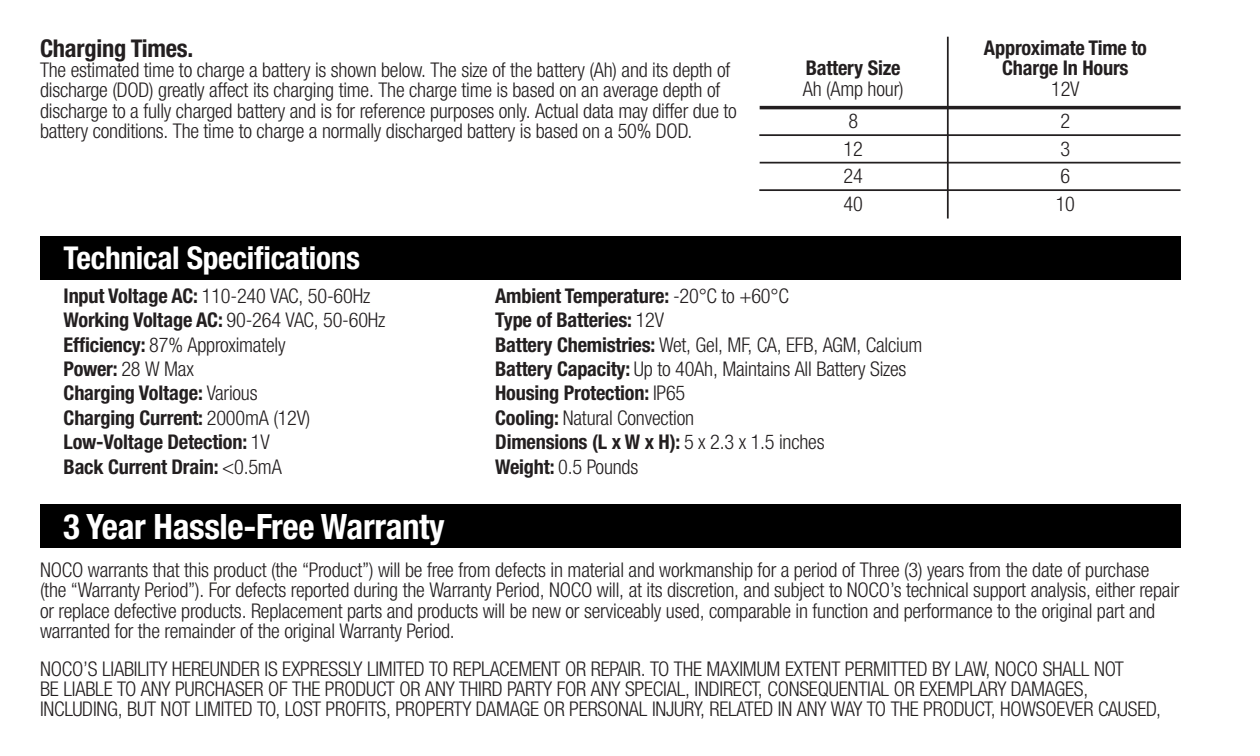
<style>
.page{position:relative;width:1260px;height:756px;background:#fff}
.page>*{position:absolute;margin:0;border:0;box-sizing:border-box;transform-origin:0 0}
.t1{font:700 condensed 35px "Helvetica Neue LTW1 G";letter-spacing:-.01em;color:#fff}
.t2{font:700 condensed 31.5px "Helvetica Neue LTW1 G";letter-spacing:-.01em;color:#fff}
.t3{font:700 condensed 24.5px "Helvetica Neue LTW1 G";letter-spacing:-.01em;color:#231f20}
.HN_Front_Page{font:300 condensed 20.3px/20.3px "Helvetica Neue LTW1 G";letter-spacing:-.01em;color:#231f20}
.t4{font:700 condensed 20.3px/20.3px "Helvetica Neue LTW1 G";letter-spacing:-.01em;color:#231f20;text-align:center}
.s1{font-weight:700}
.s2{font-weight:300}
</style>
<div class="page">
<div style="left:40px;top:237px;width:1141px;height:43px;background:#000"></div>
<hr style="left:760px;top:106px;width:421px;height:3px;background:#231f20">
<hr style="left:759px;top:134px;width:422px;height:2px;background:#231f20">
<hr style="left:759px;top:189px;width:422px;height:2px;background:#231f20">
<hr style="left:760px;top:162px;width:421px;height:2px;background:#231f20">
<hr style="left:947px;top:37px;width:2px;height:182px;background:#231f20">
<div style="left:40px;top:505px;width:1141px;height:43px;background:#000"></div>
<p class="t3" style="left:40px;top:33px;width:155px">Charging Times.</p>
<p class="HN_Front_Page" style="left:40px;top:60px;width:698px">The estimated time to charge a battery is shown below. The size of the battery (Ah) and its depth of discharge (DOD) greatly affect its charging time. The charge time is based on an average depth of discharge to a fully charged battery and is for reference purposes only. Actual data may differ due to battery conditions. The time to charge a normally discharged battery is based on a 50% DOD.</p>
<p class="t2" style="left:64px;top:239px;width:298px">Technical Specifications</p>
<p class="t4" style="left:806px;top:58px;width:96px">Battery Size</p>
<p class="t4" style="left:984px;top:38px;width:165px">Approximate Time to<br>Charge In Hours</p>
<p class="HN_Front_Page" style="left:803px;top:79px;width:102px">Ah (Amp hour)</p>
<p class="HN_Front_Page" style="left:1051px;top:79px;width:30px">12V</p>
<p class="HN_Front_Page" style="left:848px;top:111px;width:11px">8</p>
<p class="HN_Front_Page" style="left:1061px;top:111px;width:11px">2</p>
<p class="HN_Front_Page" style="left:844px;top:139px;width:21px">12</p>
<p class="HN_Front_Page" style="left:1061px;top:139px;width:11px">3</p>
<p class="HN_Front_Page" style="left:844px;top:166px;width:21px">24</p>
<p class="HN_Front_Page" style="left:1061px;top:166px;width:11px">6</p>
<p class="HN_Front_Page" style="left:844px;top:194px;width:21px">40</p>
<p class="HN_Front_Page" style="left:1056px;top:194px;width:21px">10</p>
<p class="HN_Front_Page" style="left:64px;top:286px;width:308px"><span class="s1">Input Voltage AC:</span> 110-240 VAC, 50-60Hz</p>
<p class="t4" style="left:64px;top:310px;width:323px">Working Voltage AC: <span class="s2">90-264 VAC, 50-60Hz</span></p>
<p class="HN_Front_Page" style="left:64px;top:335px;width:223px"><span class="s1">Efficiency:</span> 87% Approximately</p>
<p class="t4" style="left:64px;top:359px;width:132px">Power: <span class="s2">28 W Max</span></p>
<p class="t4" style="left:64px;top:383px;width:196px">Charging Voltage: <span class="s2">Various</span></p>
<p class="t4" style="left:64px;top:408px;width:248px">Charging Current: <span class="s2">2000mA (12V)</span></p>
<p class="t4" style="left:64px;top:432px;width:208px">Low-Voltage Detection: <span class="s2">1V</span></p>
<p class="t4" style="left:64px;top:456px;width:220px">Back Current Drain: <span class="s2">&lt;0.5mA</span></p>
<p class="t1" style="left:63px;top:506px;width:383px">3 Year Hassle-Free Warranty</p>
<p class="t4" style="left:495px;top:286px;width:295px">Ambient Temperature: <span class="s2">-20°C to +60°C</span></p>
<p class="t4" style="left:495px;top:310px;width:170px">Type of Batteries: <span class="s2">12V</span></p>
<p class="HN_Front_Page" style="left:495px;top:335px;width:429px"><span class="s1">Battery Chemistries:</span> Wet, Gel, MF, CA, EFB, AGM, Calcium</p>
<p class="HN_Front_Page" style="left:495px;top:359px;width:413px"><span class="s1">Battery Capacity:</span> Up to 40Ah, Maintains All Battery Sizes</p>
<p class="t4" style="left:495px;top:383px;width:192px">Housing Protection: <span class="s2">IP65</span></p>
<p class="HN_Front_Page" style="left:495px;top:408px;width:201px"><span class="s1">Cooling:</span> Natural Convection</p>
<p class="t4" style="left:495px;top:432px;width:331px">Dimensions (L x W x H): <span class="s2">5 x 2.3 x 1.5 inches</span></p>
<p class="HN_Front_Page" style="left:495px;top:456px;width:145px"><span class="s1">Weight:</span> 0.5 Pounds</p>
<p class="HN_Front_Page" style="left:40px;top:560px;width:1141px">NOCO warrants that this product (the “Product”) will be free from defects in material and workmanship for a period of Three (3) years from the date of purchase (the “Warranty Period”). For defects reported during the Warranty Period, NOCO will, at its discretion, and subject to NOCO’s technical support analysis, either repair or replace defective products. Replacement parts and products will be new or serviceably used, comparable in function and performance to the original part and warranted for the remainder of the original Warranty Period.</p>
<p class="HN_Front_Page" style="left:40px;top:659px;width:1123px">NOCO’S LIABILITY HEREUNDER IS EXPRESSLY LIMITED TO REPLACEMENT OR REPAIR. TO THE MAXIMUM EXTENT PERMITTED BY LAW, NOCO SHALL NOT<br>BE LIABLE TO ANY PURCHASER OF THE PRODUCT OR ANY THIRD PARTY FOR ANY SPECIAL, INDIRECT, CONSEQUENTIAL OR EXEMPLARY DAMAGES,<br>INCLUDING, BUT NOT LIMITED TO, LOST PROFITS, PROPERTY DAMAGE OR PERSONAL INJURY, RELATED IN ANY WAY TO THE PRODUCT, HOWSOEVER CAUSED,</p>
</div>
